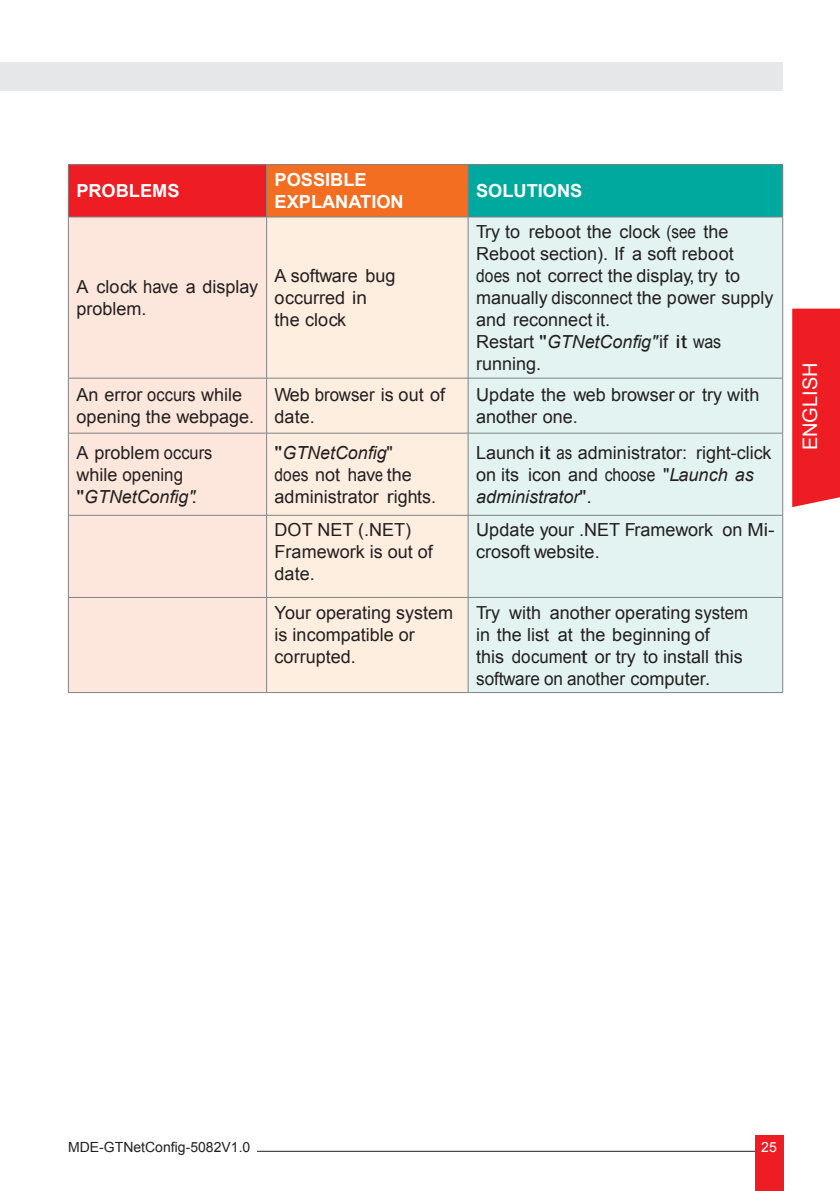
<style>
.page{position:relative;width:840px;height:1191px;background:#fff}
.page>*{position:absolute;margin:0;border:0;box-sizing:border-box;transform-origin:0 0}
.t1{font:20px "Arial";color:#fff}
.t2{font:18px/22px "Arial";color:#231f20}
.t3{font:18px/22px "Arial";color:#231f20;scale:1.23 1}
.t4{font:700 18px/22px "Arial";color:#fff}
.t5{font:14px "Arial";color:#231f20}
.t6{font:14px "Arial";color:#fff}
.s1{font-style:italic}
</style>
<div class="page">
<hr style="left:79px;top:1151px;width:700px;height:1px;background:#231f20">
<div style="left:754px;top:1135px;width:28px;height:56px;background:#ee1d23"></div>
<div style="left:0;top:62px;width:782px;height:28px;background:#e6e7e9"></div>
<div style="left:68px;top:1141px;width:189px;height:12px;background:#fff"></div>
<div style="left:68px;top:165px;width:198px;height:52px;background:#ee1d23"></div>
<div style="left:266px;top:165px;width:202px;height:52px;background:#f36e21"></div>
<div style="left:468px;top:165px;width:314px;height:52px;background:#00a99d"></div>
<div style="left:69px;top:218px;width:197px;height:474px;background:#fde7dc"></div>
<div style="left:267px;top:218px;width:200px;height:474px;background:#feeee0"></div>
<div style="left:468px;top:218px;width:314px;height:474px;background:#e2f3f2"></div>
<hr style="left:68px;top:164px;width:198px;height:1px;background:#808285">
<hr style="left:68px;top:165px;width:1px;height:52px;background:#808285">
<hr style="left:266px;top:164px;width:202px;height:1px;background:#808285">
<hr style="left:266px;top:165px;width:1px;height:52px;background:#808285">
<hr style="left:468px;top:164px;width:314px;height:1px;background:#808285">
<hr style="left:467px;top:165px;width:1px;height:52px;background:#808285">
<hr style="left:782px;top:165px;width:1px;height:52px;background:#808285">
<hr style="left:68px;top:217px;width:198px;height:1px;background:#808285">
<hr style="left:68px;top:217px;width:1px;height:161px;background:#808285">
<hr style="left:266px;top:217px;width:202px;height:1px;background:#808285">
<hr style="left:266px;top:217px;width:1px;height:161px;background:#808285">
<hr style="left:468px;top:217px;width:314px;height:1px;background:#808285">
<hr style="left:467px;top:217px;width:1px;height:161px;background:#808285">
<hr style="left:782px;top:217px;width:1px;height:161px;background:#808285">
<hr style="left:68px;top:378px;width:198px;height:1px;background:#808285">
<hr style="left:68px;top:378px;width:1px;height:55px;background:#808285">
<hr style="left:266px;top:378px;width:202px;height:1px;background:#808285">
<hr style="left:266px;top:378px;width:1px;height:55px;background:#808285">
<hr style="left:468px;top:378px;width:314px;height:1px;background:#808285">
<hr style="left:467px;top:378px;width:1px;height:55px;background:#808285">
<hr style="left:782px;top:378px;width:1px;height:55px;background:#808285">
<hr style="left:68px;top:433px;width:198px;height:1px;background:#808285">
<hr style="left:68px;top:433px;width:1px;height:82px;background:#808285">
<hr style="left:266px;top:433px;width:202px;height:1px;background:#808285">
<hr style="left:266px;top:433px;width:1px;height:82px;background:#808285">
<hr style="left:468px;top:433px;width:314px;height:1px;background:#808285">
<hr style="left:467px;top:433px;width:1px;height:82px;background:#808285">
<hr style="left:782px;top:433px;width:1px;height:82px;background:#808285">
<hr style="left:68px;top:515px;width:198px;height:1px;background:#808285">
<hr style="left:68px;top:515px;width:1px;height:82px;background:#808285">
<hr style="left:266px;top:515px;width:202px;height:1px;background:#808285">
<hr style="left:266px;top:515px;width:1px;height:82px;background:#808285">
<hr style="left:468px;top:515px;width:314px;height:1px;background:#808285">
<hr style="left:467px;top:515px;width:1px;height:82px;background:#808285">
<hr style="left:782px;top:515px;width:1px;height:82px;background:#808285">
<hr style="left:68px;top:597px;width:198px;height:1px;background:#808285">
<hr style="left:68px;top:597px;width:1px;height:95px;background:#808285">
<hr style="left:266px;top:597px;width:202px;height:1px;background:#808285">
<hr style="left:266px;top:597px;width:1px;height:95px;background:#808285">
<hr style="left:468px;top:597px;width:314px;height:1px;background:#808285">
<hr style="left:467px;top:597px;width:1px;height:95px;background:#808285">
<hr style="left:782px;top:597px;width:1px;height:95px;background:#808285">
<hr style="left:68px;top:692px;width:198px;height:1px;background:#808285">
<hr style="left:266px;top:692px;width:202px;height:1px;background:#808285">
<hr style="left:468px;top:692px;width:314px;height:1px;background:#808285">
<div style="left:792px;top:309px;width:47px;height:198px;background:#ee1d23"></div>
<p class="t4" style="left:76px;top:181px;width:39px">PROBL</p>
<p class="t4" style="left:140px;top:181px;width:41px">EMS</p>
<p class="t4" style="left:274px;top:170px;width:93px">POSSIBLE<br>EXPL</p>
<p class="t4" style="left:322px;top:192px;width:83px">ANATION</p>
<p class="t2" style="left:76px;top:276px;width:183px">A clock have a display problem.</p>
<p class="t2" style="left:274px;top:265px;width:122px">A software bug occurred in the clock</p>
<p class="t4" style="left:476px;top:181px;width:108px">SOLUTIONS</p>
<p class="t2" style="left:476px;top:221px;width:299px">Try to reboot the clock (see the<br>Reboot section). If a soft reboot<br>does not correct the display, try to manually disconnect the power supply and reconnect it.<br>Restart "<span class="s1">GTNetConfig"</span> if it was running.</p>
<p class="t2" style="left:76px;top:384px;width:179px">An error occurs while opening the webpage.</p>
<p class="t2" style="left:274px;top:384px;width:172px">Web browser is out of date.</p>
<p class="t2" style="left:476px;top:384px;width:284px">Update the web browser or try with another one.</p>
<p class="t2" style="left:76px;top:441px;width:137px">A problem occurs while opening "<span class="s1">GTNetConfig"</span>.</p>
<p class="t3" style="left:274px;top:441px;width:133px">"<span class="s1">GTNetConfig</span>"<br>does not have the administrator rights.</p>
<p class="t2" style="left:476px;top:441px;width:296px">Launch it as administrator: right-click on its icon and choose "<span class="s1">Launch as administrator</span>".</p>
<p class="t2" style="left:274px;top:519px;width:160px">DOT NET (.NET)<br>Framework is out of date.</p>
<p class="t2" style="left:476px;top:519px;width:300px">Update your .NET Framework on Mi&shy;crosoft website.</p>
<p class="t2" style="left:274px;top:601px;width:180px">Your operating system is incompatible or corrupted.</p>
<p class="t2" style="left:476px;top:601px;width:273px">Try with another operating system in the list at the beginning of<br>this document or try to install this software on another computer.</p>
<p class="t1" style="left:796px;top:450px;width:89px;rotate:-90deg">ENGLISH</p>
<p class="t5" style="left:68px;top:1137px;width:184px">MDE-GTNetConfig-5082V1.0</p>
<p class="t6" style="left:760px;top:1137px;width:17px">25</p>
</div>
